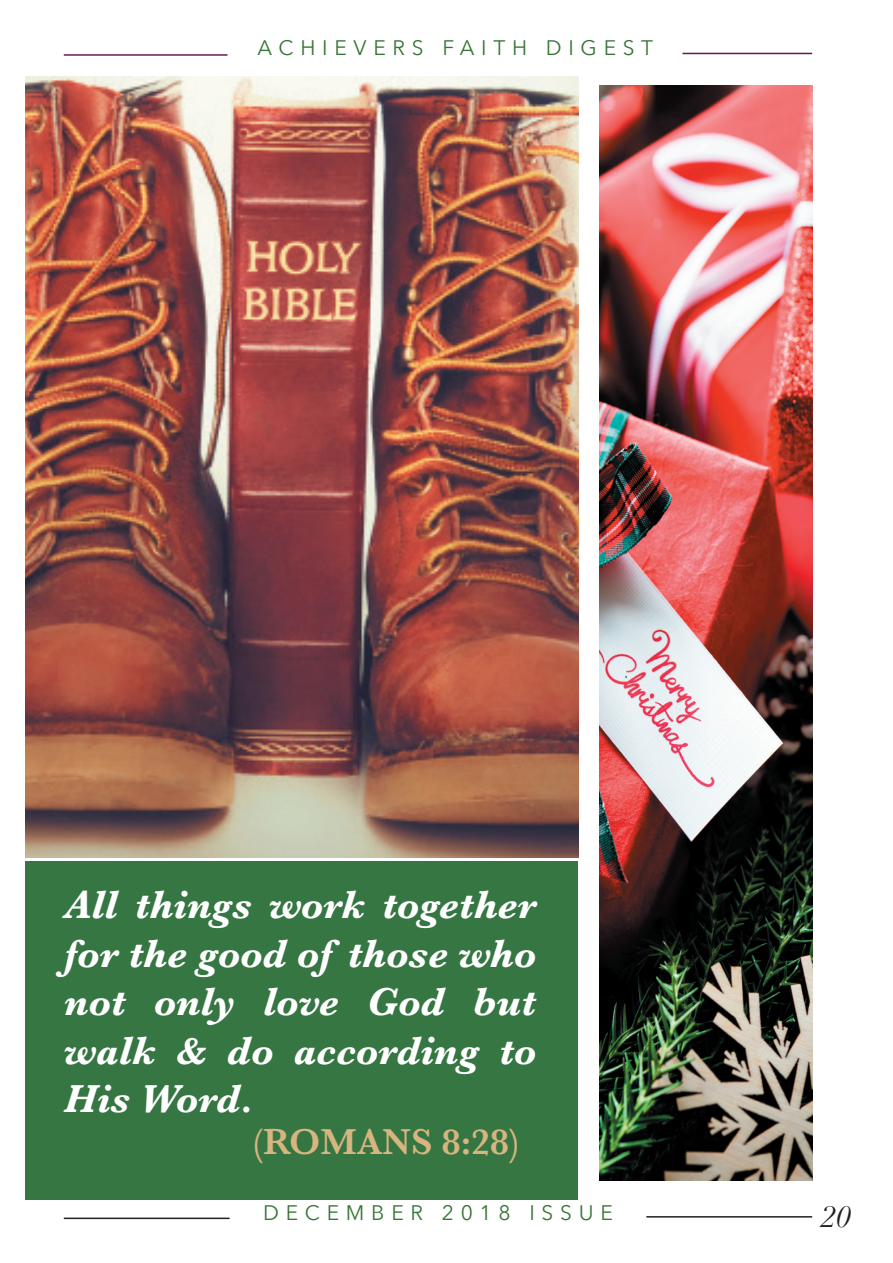
<style>
.page{position:relative;width:893px;height:1263px;background:#fff}
.page>*{position:absolute;margin:0;border:0;box-sizing:border-box;transform-origin:0 0}
.t1{font:italic 700 40.5px/48.6px "Baskerville";color:#fff;text-align:justify}
.t2{font:600 37.5px "Baskerville";color:#d6b580}
.t3{font:italic 30px "Didot";color:#231f20}
.t4{font:21px "Avenir Next";letter-spacing:.32em;color:#377536}
</style>
<div class="page">
<img style="left:600px;top:85px;width:212px;height:1095px">
<hr style="left:64px;top:54px;width:163px;height:2px;background:#611b56">
<hr style="left:682px;top:53px;width:130px;height:1px;background:#611b56">
<hr style="left:64px;top:1217px;width:166px;height:2px;background:#231f20">
<hr style="left:646px;top:1216px;width:166px;height:1px;background:#231f20">
<img style="left:26px;top:76px;width:552px;height:781px">
<div style="left:26px;top:861px;width:552px;height:338px;background:#357643"></div>
<p class="t4" style="left:257px;top:30px;width:397px">ACHIEVERS FAITH DIGEST</p>
<p class="t1" style="left:64px;top:880px;width:474px">All things work together for the good of those who not only love God but walk &amp; do according to His Word.</p>
<p class="t2" style="left:253px;top:1115px;width:267px">(ROMANS 8:28)</p>
<p class="t4" style="left:263px;top:1195px;width:351px">DECEMBER 2018 ISSUE</p>
<p class="t3" style="left:822px;top:1198px;width:30px">20</p>
</div>
